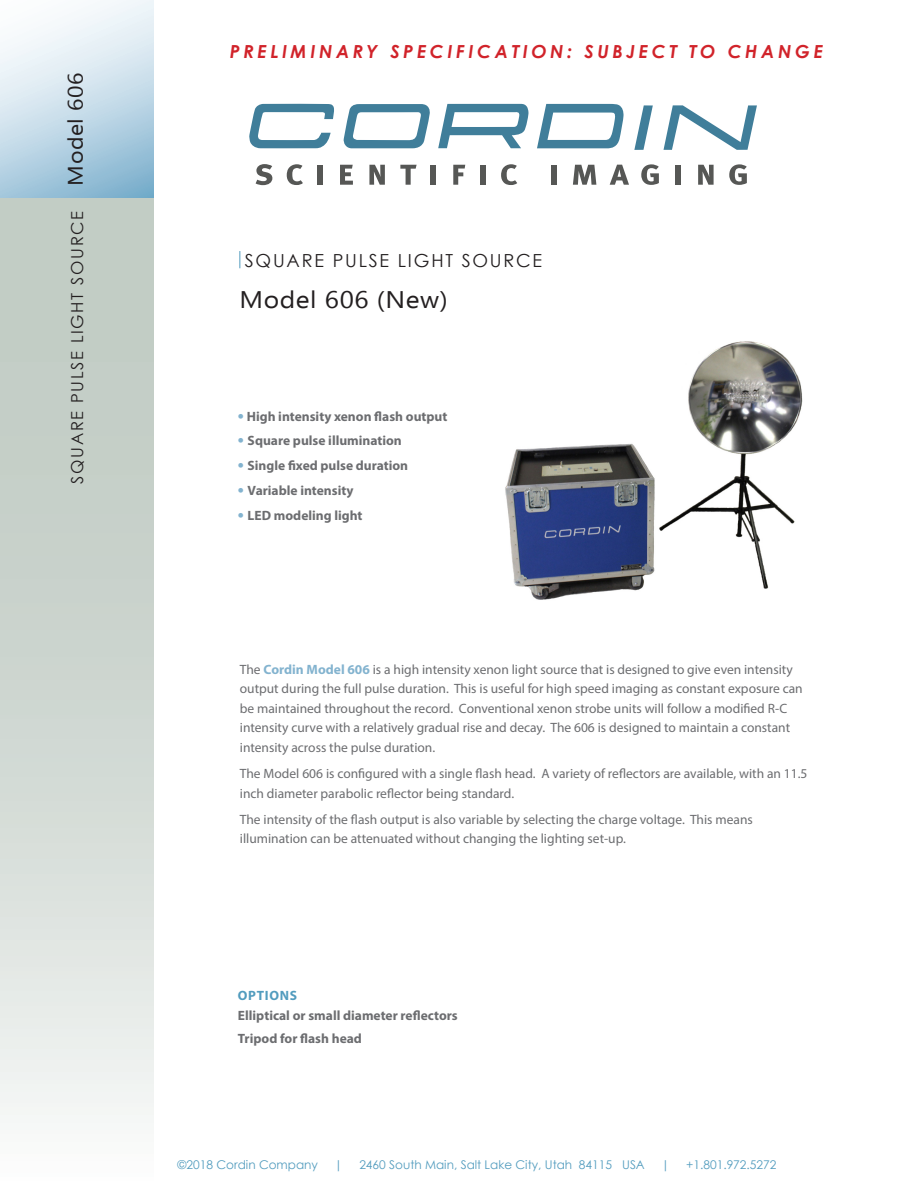
<style>
.page{position:relative;width:918px;height:1188px;background:#fff}
.page>*{position:absolute;margin:0;border:0;box-sizing:border-box;transform-origin:0 0}
.t1{font:24px "Ebrima";letter-spacing:.02em;color:#231f20;scale:1.1 1}
.t2{font:21px "Ebrima";letter-spacing:.02em;color:#231f20;scale:1.1 1}
.t3{font:italic 700 18px "Century Gothic";letter-spacing:.2em;color:#d1232a}
.t4{font:18px "Century Gothic";letter-spacing:.1em;color:#231f20}
.t5{font:16.5px "Century Gothic";letter-spacing:.1em;color:#231f20}
.t6{font:13.5px/19.5px "Myriad Pro";color:#6c6d70}
.Bullet_Points{font:700 13.5px "Myriad Pro";color:#6c6d70}
.t7{font:700 13.5px "Myriad Pro";letter-spacing:.05em;color:#529cbe}
.t8{font:12px "Century Gothic";color:#529cbe}
.s1{font-size:18px;color:#83b3cf}
.s2{font-weight:700;color:#83b3cf}
</style>
<div class="page">
<svg style="left:0;top:0;width:154px;height:199px"></svg>
<div style="left:0;top:199px;width:154px;height:989px;background:linear-gradient(to bottom,#b7c4ba,#f1f3f2)"></div>
<svg style="left:239px;top:251px;width:1px;height:17px"></svg>
<svg style="left:249px;top:104px;width:85px;height:44px"></svg>
<svg style="left:343px;top:104px;width:87px;height:44px"></svg>
<svg style="left:438px;top:104px;width:91px;height:44px"></svg>
<svg style="left:537px;top:104px;width:87px;height:44px"></svg>
<svg style="left:634px;top:105px;width:19px;height:45px"></svg>
<svg style="left:664px;top:105px;width:93px;height:45px"></svg>
<svg style="left:256px;top:164px;width:16px;height:21px"></svg>
<svg style="left:287px;top:164px;width:16px;height:21px"></svg>
<div style="left:317px;top:165px;width:6px;height:20px;background:#565755"></div>
<svg style="left:340px;top:165px;width:13px;height:20px"></svg>
<svg style="left:369px;top:165px;width:16px;height:20px"></svg>
<svg style="left:400px;top:165px;width:17px;height:20px"></svg>
<div style="left:431px;top:165px;width:5px;height:20px;background:#565755"></div>
<svg style="left:453px;top:165px;width:12px;height:20px"></svg>
<div style="left:480px;top:165px;width:6px;height:20px;background:#565755"></div>
<svg style="left:501px;top:164px;width:16px;height:21px"></svg>
<div style="left:551px;top:165px;width:5px;height:20px;background:#565755"></div>
<svg style="left:573px;top:165px;width:23px;height:20px"></svg>
<svg style="left:610px;top:165px;width:19px;height:20px"></svg>
<svg style="left:641px;top:164px;width:18px;height:21px"></svg>
<div style="left:676px;top:165px;width:5px;height:20px;background:#565755"></div>
<svg style="left:698px;top:165px;width:16px;height:20px"></svg>
<svg style="left:729px;top:164px;width:18px;height:21px"></svg>
<img style="left:505px;top:341px;width:298px;height:259px">
<p class="t2" style="left:60px;top:186px;width:104px;rotate:-90deg">Model 606</p>
<p class="t5" style="left:66px;top:484px;width:274px;rotate:-90deg">SQUARE PULSE LIGHT SOURCE</p>
<p class="t3" style="left:230px;top:38px;width:595px">PRELIMINARY SPECIFICATION: SUBJECT TO CHANGE</p>
<p class="t4" style="left:245px;top:248px;width:299px">SQUARE PULSE LIGHT SOURCE</p>
<p class="t1" style="left:240px;top:283px;width:191px">Model 606 (New)</p>
<p class="Bullet_Points" style="left:238px;top:407px;width:211px"><span class="s1">•</span> High intensity xenon flash output</p>
<p class="Bullet_Points" style="left:238px;top:432px;width:165px"><span class="s1">•</span> Square pulse illumination</p>
<p class="Bullet_Points" style="left:238px;top:457px;width:172px"><span class="s1">•</span> Single fixed pulse duration</p>
<p class="Bullet_Points" style="left:238px;top:481px;width:117px"><span class="s1">•</span> Variable intensity</p>
<p class="Bullet_Points" style="left:238px;top:506px;width:126px"><span class="s1">•</span> LED modeling light</p>
<p class="t6" style="left:240px;top:659px;width:564px">The <span class="s2">Cordin Model 606</span> is a high intensity xenon light source that is designed to give even intensity output during the full pulse duration. This is useful for high speed imaging as constant exposure can be maintained throughout the record. Conventional xenon strobe units will follow a modified R-C intensity curve with a relatively gradual rise and decay. The 606 is designed to maintain a constant intensity across the pulse duration.</p>
<p class="t6" style="left:240px;top:764px;width:569px">The Model 606 is configured with a single flash head. A variety of reflectors are available, with an 11.5 inch diameter parabolic reflector being standard.</p>
<p class="t6" style="left:240px;top:809px;width:514px">The intensity of the flash output is also variable by selecting the charge voltage. This means illumination can be attenuated without changing the lighting set-up.</p>
<p class="t7" style="left:238px;top:987px;width:61px">OPTIONS</p>
<p class="Bullet_Points" style="left:238px;top:1007px;width:221px">Elliptical or small diameter reflectors</p>
<p class="Bullet_Points" style="left:238px;top:1030px;width:126px">Tripod for flash head</p>
<p class="t8" style="left:178px;top:1156px;width:142px">©2018 Cordin Company</p>
<p class="t8" style="left:335px;top:1156px;width:10px">|</p>
<p class="t8" style="left:359px;top:1156px;width:287px">2460 South Main, Salt Lake City, Utah 84115 USA</p>
<p class="t8" style="left:661px;top:1156px;width:10px">|</p>
<p class="t8" style="left:686px;top:1156px;width:92px">+1.801.972.5272</p>
</div>
